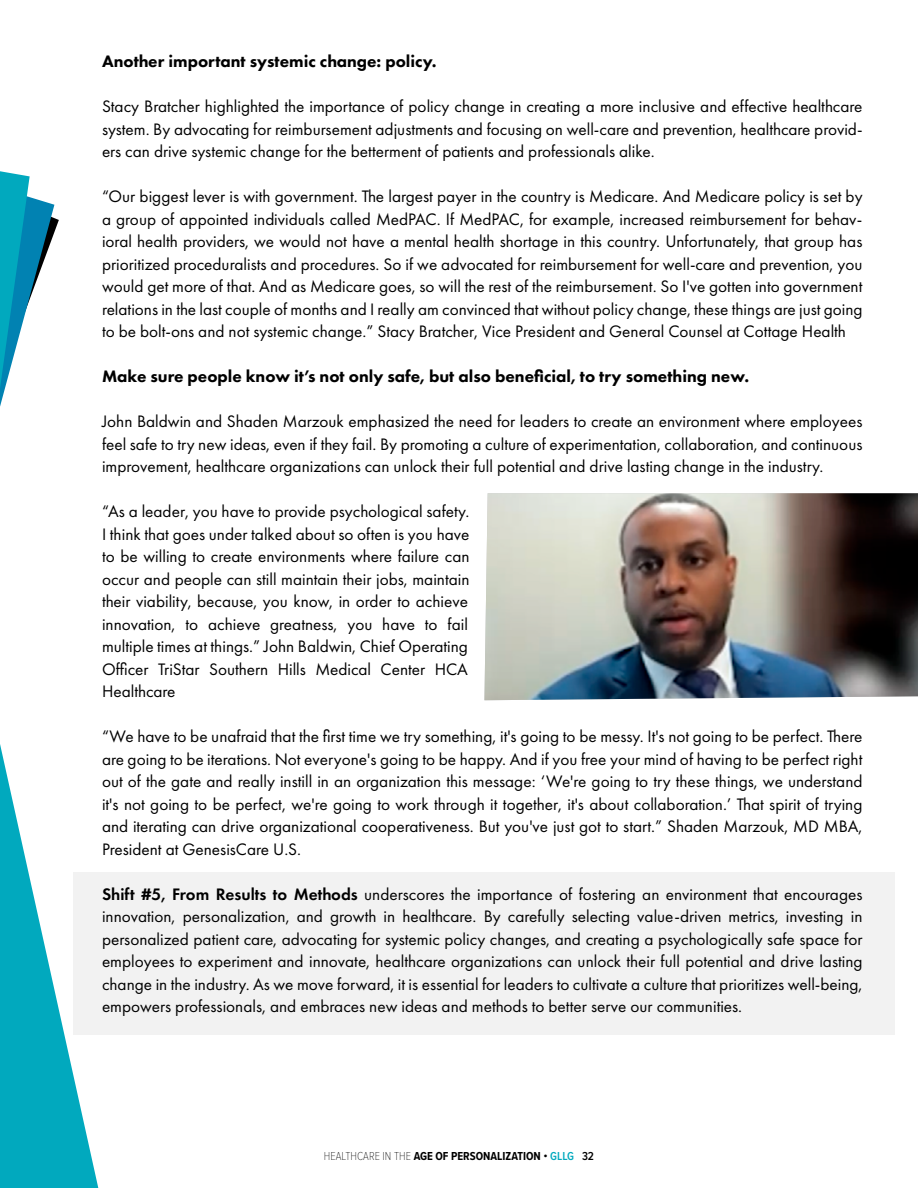
<style>
.page{position:relative;width:918px;height:1188px;background:#fff}
.page>*{position:absolute;margin:0;border:0;box-sizing:border-box;transform-origin:0 0}
.t1{font:17.25px/22.5px "Futura PT";color:#000;text-align:justify}
.t2{font:800 17.25px "Futura PT";color:#000}
.t3{font:700 12px "Proxima Nova Cond";color:#000}
.s1{font-weight:600}
.s2{font-weight:100}
.s3{font-weight:600;color:#01a9be}
</style>
<div class="page">
<svg style="left:0;top:171px;width:99px;height:1017px"></svg>
<div style="left:74px;top:872px;width:821px;height:163px;background:#f2f2f2"></div>
<img style="left:484px;top:493px;width:434px;height:207px">
<p class="t2" style="left:102px;top:51px;width:336px">Another important systemic change: policy.</p>
<p class="t1" style="left:102px;top:95px;width:762px">Stacy Bratcher highlighted the importance of policy change in creating a more inclusive and effective healthcare system. By advocating for reimbursement adjustments and focusing on well-care and prevention, healthcare provid&shy;ers can drive systemic change for the betterment of patients and professionals alike.</p>
<p class="t1" style="left:102px;top:185px;width:762px">“Our biggest lever is with government. The largest payer in the country is Medicare. And Medicare policy is set by a group of appointed individuals called MedPAC. If MedPAC, for example, increased reimbursement for behav&shy;ioral health providers, we would not have a mental health shortage in this country. Unfortunately, that group has prioritized proceduralists and procedures. So if we advocated for reimbursement for well-care and prevention, you would get more of that. And as Medicare goes, so will the rest of the reimbursement. So I've gotten into government relations in the last couple of months and I really am convinced that without policy change, these things are just going to be bolt-ons and not systemic change.” Stacy Bratcher, Vice President and General Counsel at Cottage Health</p>
<p class="t2" style="left:102px;top:366px;width:649px">Make sure people know it’s not only safe, but also beneficial, to try something new.</p>
<p class="t1" style="left:102px;top:410px;width:762px">John Baldwin and Shaden Marzouk emphasized the need for leaders to create an environment where employees feel safe to try new ideas, even if they fail. By promoting a culture of experimentation, collaboration, and continuous improvement, healthcare organizations can unlock their full potential and drive lasting change in the industry.</p>
<p class="t1" style="left:102px;top:500px;width:369px">“As a leader, you have to provide psychological safety.<br>I think that goes under talked about so often is you have to be willing to create environments where failure can occur and people can still maintain their jobs, maintain their viability, because, you know, in order to achieve innovation, to achieve greatness, you have to fail multiple times at things.” John Baldwin, Chief Operating Officer TriStar Southern Hills Medical Center HCA Healthcare</p>
<p class="t1" style="left:102px;top:725px;width:762px">“We have to be unafraid that the first time we try something, it's going to be messy. It's not going to be perfect. There are going to be iterations. Not everyone's going to be happy. And if you free your mind of having to be perfect right out of the gate and really instill in an organization this message: ‘We're going to try these things, we understand it's not going to be perfect, we're going to work through it together, it's about collaboration.’ That spirit of trying and iterating can drive organizational cooperativeness. But you've just got to start.” Shaden Marzouk, MD MBA, President at GenesisCare U.S.</p>
<p class="t1" style="left:102px;top:882px;width:762px"><span class="s1">Shift #5, From Results to Methods</span> underscores the importance of fostering an environment that encourages innovation, personalization, and growth in healthcare. By carefully selecting value-driven metrics, investing in personalized patient care, advocating for systemic policy changes, and creating a psychologically safe space for employees to experiment and innovate, healthcare organizations can unlock their full potential and drive lasting change in the industry. As we move forward, it is essential for leaders to cultivate a culture that prioritizes well-being, empowers professionals, and embraces new ideas and methods to better serve our communities.</p>
<p class="t3" style="left:324px;top:1147px;width:272px"><span class="s2">HEALTHCARE IN THE</span> AGE OF PERSONALIZATION <span class="s1">•</span> <span class="s3">GLLG</span> <span class="s1">32</span></p>
</div>
